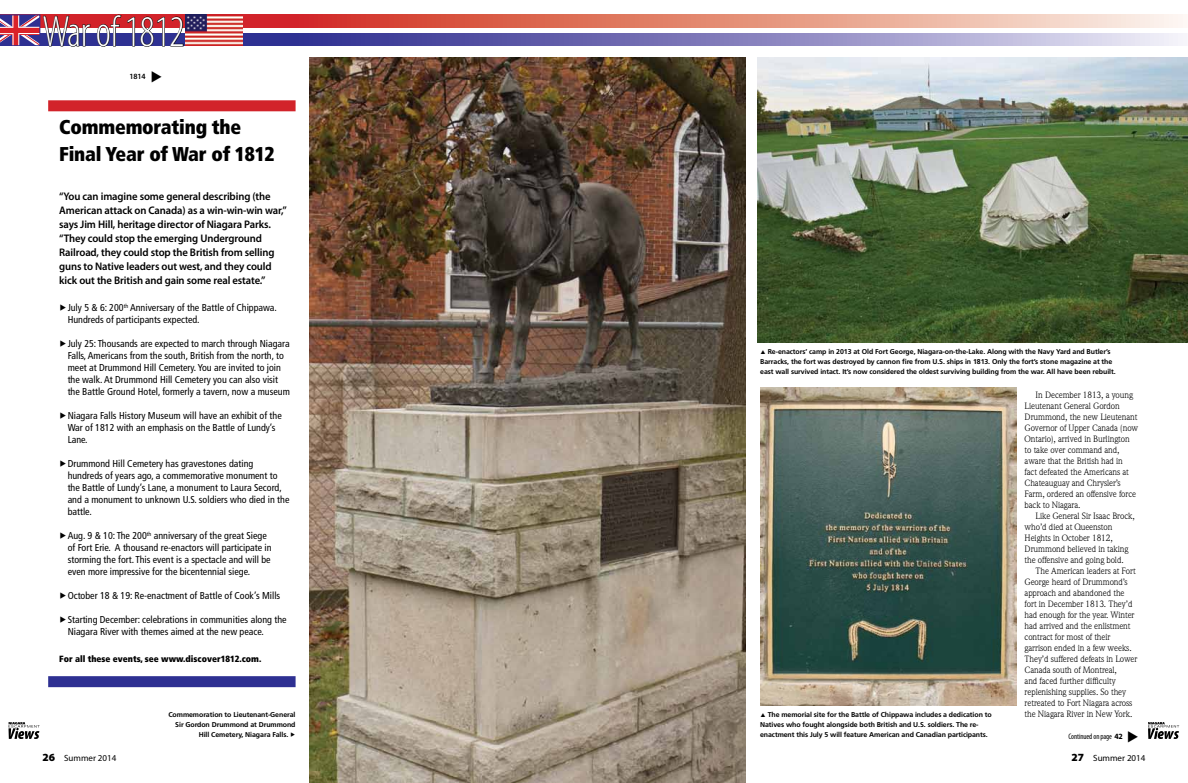
<style>
.page{position:relative;width:1188px;height:783px;background:#fff}
.page>*{position:absolute;margin:0;border:0;box-sizing:border-box;transform-origin:0 0}
.t1{font:300 condensed 44px "Myriad Pro";letter-spacing:-.01em;color:#fff}
.t2{font:900 condensed 20px/27px "Frutiger";letter-spacing:-.01em;color:#000}
.t3{font:600 11px/14px "Myriad Pro";letter-spacing:-.01em;color:#000}
.t4{font:condensed 10px/12px "Frutiger";color:#000}
.t5{font:9px/11px "Weidemann";letter-spacing:-.01em;color:#000}
.t6{font:900 condensed 9px "Frutiger";color:#000}
.t7{font:9px "Myriad Pro";color:#000}
.t8{font:condensed 8px "Myriad Pro";letter-spacing:-.01em;color:#000}
.t9{font:600 8px "Myriad Pro";color:#000}
.t10{font:700 7px/10px "Frutiger";letter-spacing:-.01em;color:#000}
.s1{font-weight:700;font-stretch:normal}
.s2{font-weight:900;font-size:11px}
</style>
<div class="page">
<img style="left:310px;top:57px;width:436px;height:726px">
<img style="left:757px;top:57px;width:431px;height:286px">
<img style="left:760px;top:387px;width:256px;height:319px">
<div style="left:48px;top:100px;width:248px;height:11px;background:#d2232a"></div>
<div style="left:48px;top:676px;width:248px;height:11px;background:#2e3092"></div>
<svg style="left:9px;top:722px;width:31px;height:17px"></svg>
<svg style="left:1148px;top:722px;width:31px;height:17px"></svg>
<svg style="left:184px;top:33px;width:999px;height:13px;background:#8481bd"></svg>
<svg style="left:184px;top:15px;width:999px;height:12px;background:#e48a79"></svg>
<img style="left:186px;top:15px;width:56px;height:31px">
<svg style="left:0;top:14px;width:184px;height:33px;background:#814568"></svg>
<h1 class="t1" style="left:43px;top:5px;width:144px">War of 1812</h1>
<p class="t9" style="left:129px;top:71px;width:18px">1814</p>
<h2 class="t2" style="left:59px;top:113px;width:217px">Commemorating the<br>Final Year of War of 1812</h2>
<p class="t3" style="left:59px;top:189px;width:229px">“You can imagine some general describing (the American attack on Canada) as a win-win-win war,” says Jim Hill, heritage director of Niagara Parks. “They could stop the emerging Underground Railroad, they could stop the British from selling guns to Native leaders out west, and they could kick out the British and gain some real estate.”</p>
<p class="t4" style="left:68px;top:302px;width:211px;text-indent:-8px">▶July 5 &amp; 6: 200<sup>th</sup> Anniversary of the Battle of Chippawa.<br>Hundreds of participants expected.</p>
<p class="t4" style="left:68px;top:338px;width:224px;text-indent:-8px">▶July 25: Thousands are expected to march through Niagara Falls, Americans from the south, British from the north, to meet at Drummond Hill Cemetery. You are invited to join the walk. At Drummond Hill Cemetery you can also visit the Battle Ground Hotel, formerly a tavern, now a museum</p>
<p class="t4" style="left:68px;top:410px;width:216px;text-indent:-8px">▶Niagara Falls History Museum will have an exhibit of the<br>War of 1812 with an emphasis on the Battle of Lundy’s<br>Lane.</p>
<p class="t4" style="left:68px;top:458px;width:223px;text-indent:-8px">▶Drummond Hill Cemetery has gravestones dating hundreds of years ago, a commemorative monument to the Battle of Lundy’s Lane, a monument to Laura Secord, and a monument to unknown U.S. soldiers who died in the battle.</p>
<p class="t4" style="left:68px;top:530px;width:205px;text-indent:-9px">▶Aug. 9 &amp; 10: The 200<sup>th</sup> anniversary of the great Siege of Fort Erie. A thousand re-enactors will participate in storming the fort. This event is a spectacle and will be even more impressive for the bicentennial siege.</p>
<p class="t4" style="left:59px;top:590px;width:223px">▶October 18 &amp; 19: Re-enactment of Battle of Cook’s Mills</p>
<p class="t4" style="left:68px;top:614px;width:220px;text-indent:-8px">▶Starting December: celebrations in communities along the<br>Niagara River with themes aimed at the new peace.</p>
<p class="t6" style="left:59px;top:653px;width:204px">For all these events, see www.discover1812.com.</p>
<p class="t10" style="left:760px;top:347px;width:357px">▲ Re-enactors’ camp in 2013 at Old Fort George, Niagara-on-the-Lake. Along with the Navy Yard and Butler’s<br>Barracks, the fort was destroyed by cannon fire from U.S. ships in 1813. Only the fort’s stone magazine at the east wall survived intact. It’s now considered the oldest surviving building from the war. All have been rebuilt.</p>
<p class="t5" style="left:1025px;top:389px;width:115px;text-indent:11px">In December 1813, a young<br>Lieutenant General Gordon<br>Drummond, the new Lieutenant<br>Governor of Upper Canada (now<br>Ontario), arrived in Burlington to take over command and, aware that the British had in<br>fact defeated the Americans at<br>Chateauguay and Chrysler’s<br>Farm, ordered an offensive force back to Niagara.</p>
<p class="t5" style="left:1025px;top:510px;width:112px;text-indent:11px">Like General Sir Isaac Brock, who’d died at Queenston<br>Heights in October 1812,<br>Drummond believed in taking the offensive and going bold.</p>
<p class="t5" style="left:1025px;top:565px;width:114px;text-indent:11px">The American leaders at Fort<br>George heard of Drummond’s approach and abandoned the fort in December 1813. They’d had enough for the year. Winter had arrived and the enlistment contract for most of their garrison ended in a few weeks.<br>They’d suffered defeats in Lower<br>Canada south of Montreal,<br>and faced further difficulty replenishing supplies. So they retreated to Fort Niagara across</p>
<p class="t10" style="left:168px;top:710px;width:129px">Commemoration to Lieutenant-General</p>
<p class="t5" style="left:1025px;top:708px;width:109px">the Niagara River in New York.</p>
<p class="t10" style="left:175px;top:720px;width:122px;text-align:right">Sir Gordon Drummond at Drummond<br>Hill Cemetery, Niagara Falls. ▶</p>
<p class="t10" style="left:760px;top:710px;width:233px">▲ The memorial site for the Battle of Chippawa includes a dedication to<br>Natives who fought alongside both British and U.S. soldiers. The re&shy;enactment this July 5 will feature American and Canadian participants.</p>
<p class="t8" style="left:1069px;top:732px;width:56px">Continued on page <span class="s1">42</span></p>
<p class="t7" style="left:43px;top:752px;width:75px"><span class="s2">26</span> Summer 2014</p>
<p class="t7" style="left:1072px;top:752px;width:75px"><span class="s2">27</span> Summer 2014</p>
</div>
